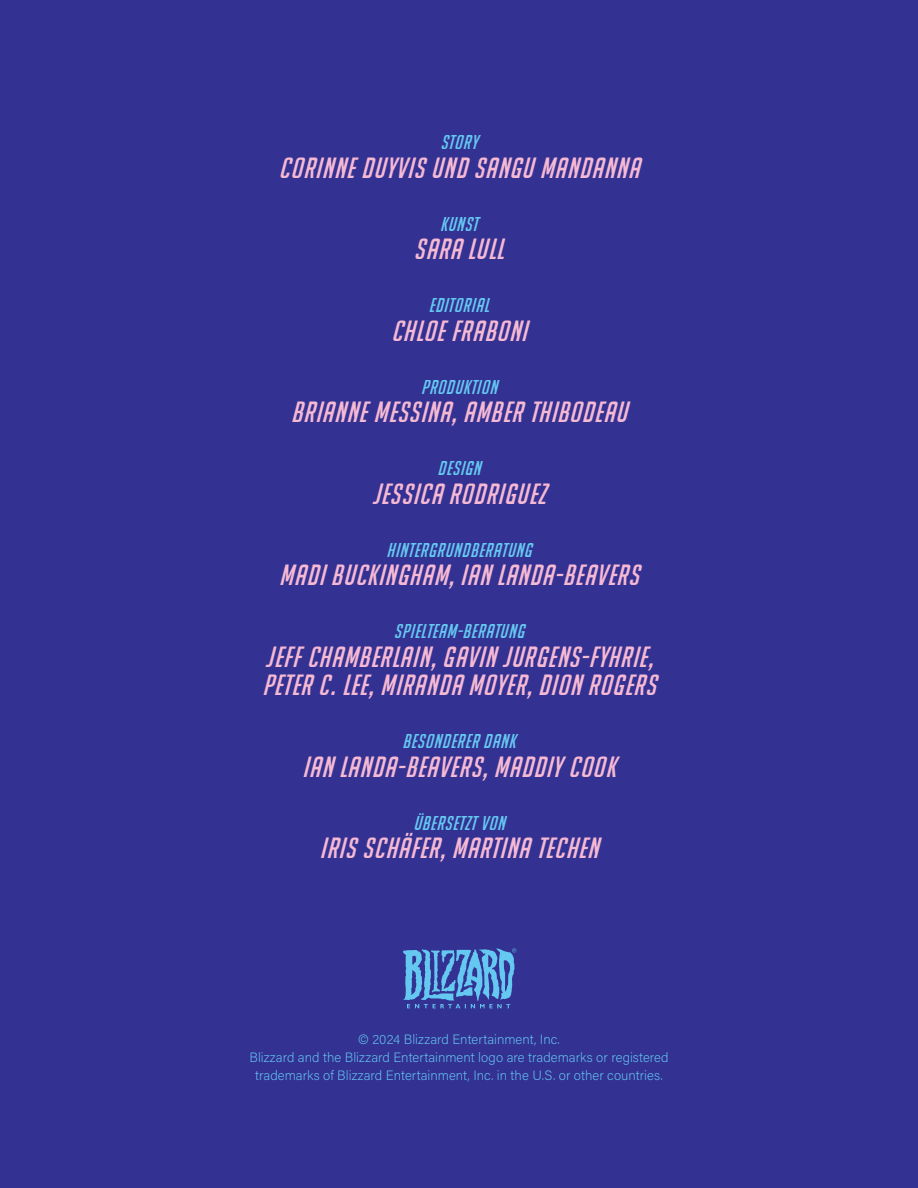
<style>
.page{position:relative;width:918px;height:1188px;background:#333192}
.page>*{position:absolute;margin:0;border:0;box-sizing:border-box;transform-origin:0 0}
.Names{font:italic 28.5px/28.5px "Big Noodle Too";letter-spacing:.045em;color:#f6b9d4}
.Job_Title{font:italic 19.5px "Big Noodle Too";letter-spacing:.04em;color:#65c8f1}
.Copyright{font:200 13.5px/18px "Acumin Pro";color:#65c8f1;text-align:center}
</style>
<div class="page">
<img style="left:403px;top:948px;width:114px;height:61px">
<p class="Job_Title" style="left:440px;top:130px;width:39px">STORY</p>
<p class="Names" style="left:279px;top:153px;width:362px">CORINNE DUYVIS UND SANGU MANDANNA</p>
<p class="Job_Title" style="left:440px;top:212px;width:39px">KUNST</p>
<p class="Names" style="left:414px;top:234px;width:92px">SARA LULL</p>
<p class="Job_Title" style="left:429px;top:293px;width:62px">EDITORIAL</p>
<p class="Names" style="left:391px;top:316px;width:137px">CHLOE FRABONI</p>
<p class="Job_Title" style="left:421px;top:375px;width:77px">PRODUKTION</p>
<p class="Names" style="left:291px;top:397px;width:337px">BRIANNE MESSINA, AMBER THIBODEAU</p>
<p class="Job_Title" style="left:438px;top:457px;width:44px">DESIGN</p>
<p class="Names" style="left:372px;top:479px;width:175px">JESSICA RODRIGUEZ</p>
<p class="Job_Title" style="left:387px;top:538px;width:146px">HINTERGRUNDBERATUNG</p>
<p class="Names" style="left:279px;top:560px;width:361px">MADI BUCKINGHAM, IAN LANDA-BEAVERS</p>
<p class="Job_Title" style="left:394px;top:620px;width:132px">SPIELTEAM-BERATUNG</p>
<p class="Names" style="left:262px;top:642px;width:395px">JEFF CHAMBERLAIN, GAVIN JURGENS-FYHRIE,<br>PETER C. LEE, MIRANDA MOYER, DION ROGERS</p>
<p class="Job_Title" style="left:403px;top:730px;width:114px">BESONDERER DANK</p>
<p class="Names" style="left:303px;top:752px;width:314px">IAN LANDA-BEAVERS, MADDIY COOK</p>
<p class="Job_Title" style="left:413px;top:811px;width:93px">ÜBERSETZT VON</p>
<p class="Names" style="left:320px;top:834px;width:280px">IRIS SCHÄFER, MARTINA TECHEN</p>
<p class="Copyright" style="left:249px;top:1030px;width:421px">© 2024 Blizzard Entertainment, Inc.<br>Blizzard and the Blizzard Entertainment logo are trademarks or registered trademarks of Blizzard Entertainment, Inc. in the U.S. or other countries.</p>
</div>
